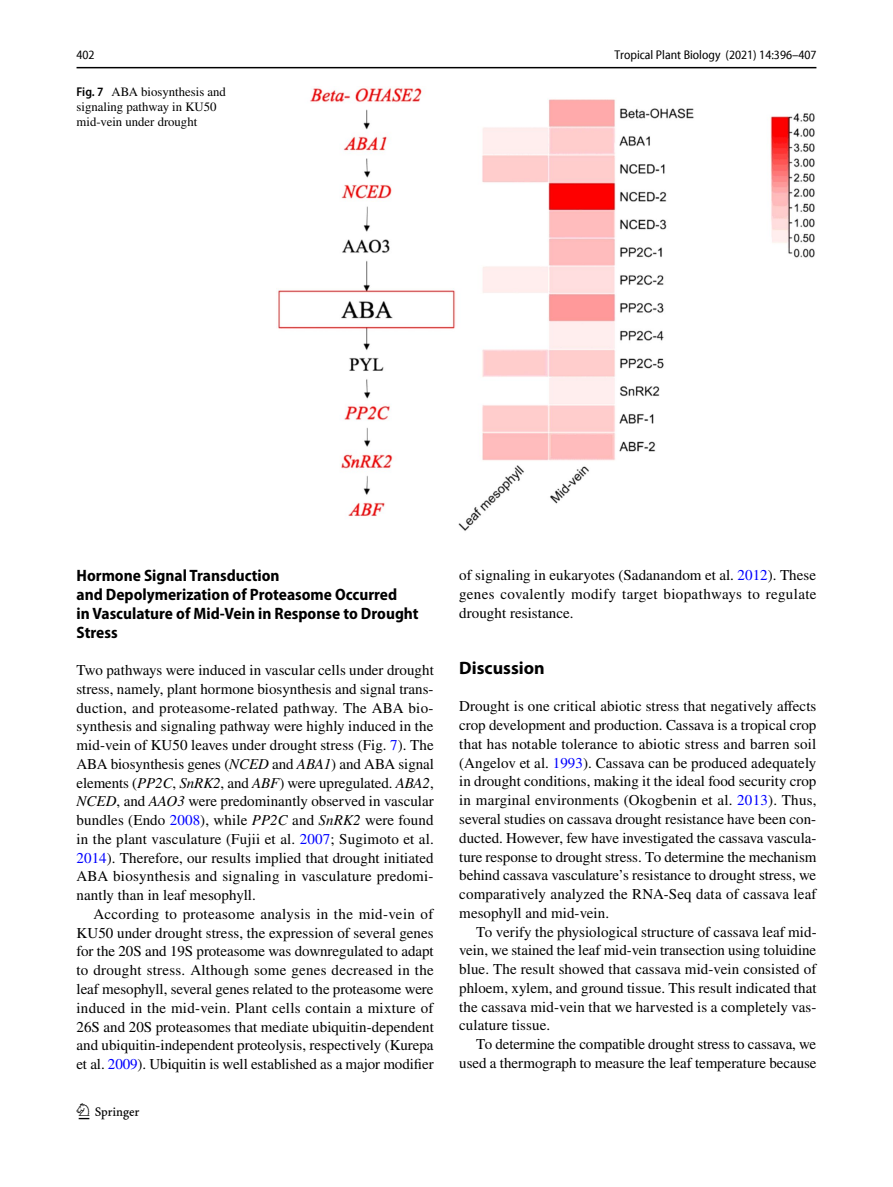
<style>
.page{position:relative;width:893px;height:1187px;background:#fff}
.page>*{position:absolute;margin:0;border:0;box-sizing:border-box;transform-origin:0 0}
.t1{font:22.5px "Springnew Regular 2";color:#000}
.t2{font:700 18px "Myriad Pro";color:#000}
.t3{font:700 semi-condensed 16.5px/18.8px "Myriad Pro";color:#000}
.t4{font:15px/18.8px "STIX";letter-spacing:.005em;color:#000;text-align:justify}
.t5{font:12.75px/15px "STIX";color:#000}
.t6{font:semi-condensed 12.75px "Myriad Pro Unic";color:#000}
.s1{font-family:"Myriad Pro";font-weight:600;font-stretch:semi-condensed}
.s2{color:#00f}
.s3{font-style:italic}
</style>
<div class="page">
<hr style="left:77px;top:67px;width:739px;height:1px;background:#000">
<img style="left:278px;top:87px;width:537px;height:444px">
<p class="t6" style="left:76px;top:50px;width:20px">402</p>
<p class="t6" style="left:614px;top:50px;width:204px">Tropical Plant Biology (2021) 14:396–407</p>
<p class="t5" style="left:77px;top:85px;width:151px"><span class="s1">Fig. 7</span> ABA biosynthesis and signaling pathway in KU50 mid-vein under drought</p>
<p class="t3" style="left:77px;top:566px;width:344px">Hormone Signal Transduction<br>and Depolymerization of Proteasome Occurred<br>in Vasculature of Mid‑Vein in Response to Drought Stress</p>
<p class="t4" style="left:77px;top:661px;width:359px">Two pathways were induced in vascular cells under drought stress, namely, plant hormone biosynthesis and signal trans&shy;duction, and proteasome-related pathway. The ABA bio&shy;synthesis and signaling pathway were highly induced in the mid-vein of KU50 leaves under drought stress (Fig. <span class="s2">7</span>). The ABA biosynthesis genes (<span class="s3">NCED</span> and <span class="s3">ABA1</span>) and ABA signal elements (<span class="s3">PP2C</span>, <span class="s3">SnRK2</span>, and <span class="s3">ABF</span>) were upregulated. <span class="s3">ABA2</span>, <span class="s3">NCED</span>, and <span class="s3">AAO3</span> were predominantly observed in vascular bundles (Endo <span class="s2">2008</span>), while <span class="s3">PP2C</span> and <span class="s3">SnRK2</span> were found in the plant vasculature (Fujii et al. <span class="s2">2007</span>; Sugimoto et al.<br><span class="s2">2014</span>). Therefore, our results implied that drought initiated ABA biosynthesis and signaling in vasculature predomi&shy;nantly than in leaf mesophyll.</p>
<p class="t4" style="left:77px;top:905px;width:359px;text-indent:17px">According to proteasome analysis in the mid-vein of KU50 under drought stress, the expression of several genes for the 20S and 19S proteasome was downregulated to adapt to drought stress. Although some genes decreased in the leaf mesophyll, several genes related to the proteasome were induced in the mid-vein. Plant cells contain a mixture of 26S and 20S proteasomes that mediate ubiquitin-dependent and ubiquitin-independent proteolysis, respectively (Kurepa et al. <span class="s2">2009</span>). Ubiquitin is well established as a major modifier</p>
<h1 class="t1" style="left:79px;top:1103px;width:62px">1 3</h1>
<p class="t4" style="left:459px;top:566px;width:359px">of signaling in eukaryotes (Sadanandom et al. <span class="s2">2012</span>). These genes covalently modify target biopathways to regulate drought resistance.</p>
<p class="t2" style="left:459px;top:656px;width:87px">Discussion</p>
<p class="t4" style="left:459px;top:698px;width:359px">Drought is one critical abiotic stress that negatively affects crop development and production. Cassava is a tropical crop that has notable tolerance to abiotic stress and barren soil (Angelov et al. <span class="s2">1993</span>). Cassava can be produced adequately in drought conditions, making it the ideal food security crop in marginal environments (Okogbenin et al. <span class="s2">2013</span>). Thus, several studies on cassava drought resistance have been con&shy;ducted. However, few have investigated the cassava vascula&shy;ture response to drought stress. To determine the mechanism behind cassava vasculature’s resistance to drought stress, we comparatively analyzed the RNA-Seq data of cassava leaf mesophyll and mid-vein.</p>
<p class="t4" style="left:459px;top:923px;width:359px;text-indent:17px">To verify the physiological structure of cassava leaf mid&shy;vein, we stained the leaf mid-vein transection using toluidine blue. The result showed that cassava mid-vein consisted of phloem, xylem, and ground tissue. This result indicated that the cassava mid-vein that we harvested is a completely vas&shy;culature tissue.</p>
<p class="t4" style="left:459px;top:1035px;width:359px;text-align:right">To determine the compatible drought stress to cassava, we used a thermograph to measure the leaf temperature because</p>
</div>
